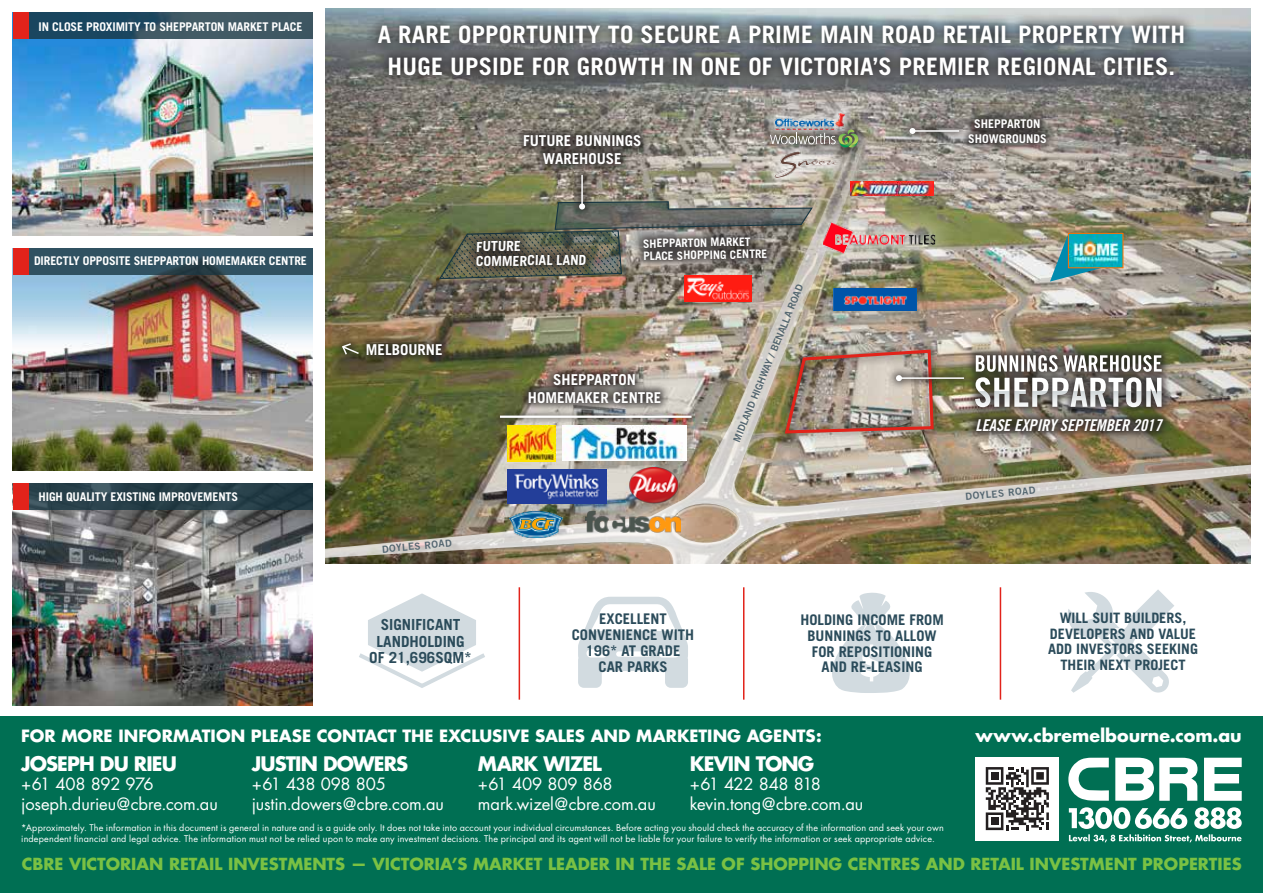
<style>
.page{position:relative;width:1263px;height:893px;background:#fff}
.page>*{position:absolute;margin:0;border:0;box-sizing:border-box;transform-origin:0 0}
.t1{font:700 24px/31.5px "Trade Gothic";letter-spacing:.01em;color:#fff;text-align:center}
.t2{font:700 19.5px "Futura";letter-spacing:-.04em;color:#fff}
.t3{font:700 17.4px "Futura";color:#fff}
.t4{font:16.5px/19.5px "Futura";letter-spacing:-.01em;color:#fff}
.t5{font:700 16.5px "Futura";color:#fff}
.t6{font:700 16.2px "Futura";color:#7ac143}
.t7{font:16.2px "Trade Gothic Bold Cond Twenty Obl";color:#fff}
.t8{font:700 15.3px/16.6px "Trade Gothic";color:#2b4b5a;text-align:center}
.t9{font:700 15px/18px "Trade Gothic";color:#fff;text-align:center}
.t10{font:700 14.7px/16px "Trade Gothic";color:#2b4b5a;text-align:center}
.t11{font:700 14.4px/15.6px "Trade Gothic";color:#2b4b5a;text-align:center}
.t12{font:700 13.8px/14.7px "Trade Gothic";color:#fff}
.t13{font:700 12px/14.4px "Trade Gothic";letter-spacing:-.01em;color:#fff;text-align:center}
.t14{font:700 11.7px/12.5px "Trade Gothic";color:#fff}
.t15{font:9.9px "Trade Gothic Bold Two";color:#546670}
.t16{font:9px/10.5px "Futura";letter-spacing:.02em;color:#fff}
</style>
<div class="page">
<div style="left:0;top:716px;width:1263px;height:177px;background:#006f53"></div>
<svg style="left:1068px;top:758px;width:174px;height:43px"></svg>
<svg style="left:1069px;top:807px;width:173px;height:35px"></svg>
<div style="left:975px;top:757px;width:84px;height:83px;background:#fff"></div>
<svg style="left:986px;top:767px;width:63px;height:63px"></svg>
<img style="left:13px;top:39px;width:300px;height:196px">
<img style="left:13px;top:275px;width:300px;height:196px">
<img style="left:13px;top:510px;width:300px;height:196px">
<hr style="left:519px;top:587px;width:1px;height:113px;background:#e2231b">
<hr style="left:743px;top:587px;width:1px;height:113px;background:#e2231b">
<hr style="left:1000px;top:587px;width:1px;height:113px;background:#e2231b">
<svg style="left:578px;top:597px;width:110px;height:91px"></svg>
<svg style="left:359px;top:593px;width:126px;height:95px"></svg>
<svg style="left:832px;top:592px;width:78px;height:101px"></svg>
<svg style="left:1067px;top:589px;width:107px;height:104px"></svg>
<svg style="left:29px;top:13px;width:284px;height:26px;background:#2f5062"></svg>
<svg style="left:29px;top:248px;width:284px;height:27px;background:#2f4f5e"></svg>
<svg style="left:29px;top:483px;width:284px;height:27px;background:#263f48"></svg>
<div style="left:13px;top:13px;width:16px;height:26px;background:#e2231b"></div>
<div style="left:13px;top:248px;width:16px;height:27px;background:#e2231b"></div>
<div style="left:13px;top:483px;width:16px;height:27px;background:#e2231b"></div>
<img style="left:325px;top:9px;width:925px;height:82px">
<img style="left:325px;top:91px;width:925px;height:472px">
<div style="left:776px;top:340px;width:167px;height:103px;background:#231f20;opacity:.75"></div>
<img style="left:834px;top:289px;width:82px;height:21px">
<div style="left:768px;top:106px;width:83px;height:31px;background:#fff;opacity:.75"></div>
<img style="left:775px;top:113px;width:69px;height:3px">
<div style="left:756px;top:116px;width:116px;height:46px;background:#231f20;opacity:.75"></div>
<svg style="left:770px;top:119px;width:88px;height:16px"></svg>
<img style="left:684px;top:280px;width:67px;height:21px">
<div style="left:796px;top:196px;width:166px;height:83px;background:#fff;opacity:.75"></div>
<img style="left:823px;top:222px;width:112px;height:34px">
<div style="left:758px;top:135px;width:100px;height:60px;background:#fff;opacity:.75"></div>
<img style="left:775px;top:151px;width:66px;height:27px">
<img style="left:851px;top:182px;width:82px;height:14px">
<img style="left:507px;top:426px;width:48px;height:36px">
<img style="left:562px;top:426px;width:125px;height:35px">
<div style="left:556px;top:482px;width:154px;height:79px;background:#fff;opacity:.66"></div>
<img style="left:585px;top:511px;width:96px;height:22px">
<img style="left:629px;top:468px;width:51px;height:36px">
<img style="left:507px;top:469px;width:100px;height:34px">
<img style="left:509px;top:510px;width:54px;height:27px">
<div style="left:493px;top:408px;width:205px;height:17px;background:#231f20;opacity:.75"></div>
<hr style="left:500px;top:416px;width:192px;height:2px;background:#fff">
<svg style="left:1050px;top:233px;width:69px;height:49px;background:#789d9e"></svg>
<img style="left:1070px;top:235px;width:51px;height:31px">
<div style="left:1068px;top:233px;width:55px;height:35px;border:1px solid #ff6f00"></div>
<div style="left:365px;top:12px;width:832px;height:76px;background:#231f20;opacity:.75"></div>
<div style="left:519px;top:364px;width:151px;height:48px;background:#231f20;opacity:.75"></div>
<div style="left:514px;top:125px;width:136px;height:48px;background:#231f20;opacity:.75"></div>
<div style="left:959px;top:110px;width:97px;height:42px;background:#231f20;opacity:.75"></div>
<div style="left:357px;top:334px;width:94px;height:31px;background:#231f20;opacity:.75"></div>
<div style="left:333px;top:334px;width:35px;height:30px;background:#231f20;opacity:.75"></div>
<svg style="left:341px;top:342px;width:19px;height:14px"></svg>
<div style="left:570px;top:166px;width:25px;height:53px;background:#231f20;opacity:.75"></div>
<hr style="left:581px;top:175px;width:2px;height:32px;background:#fff">
<img style="left:438px;top:201px;width:376px;height:79px">
<div style="left:900px;top:119px;width:68px;height:25px;background:#231f20;opacity:.75"></div>
<hr style="left:912px;top:130px;width:47px;height:2px;background:#fff">
<svg style="left:909px;top:128px;width:6px;height:6px"></svg>
<div style="left:886px;top:366px;width:87px;height:25px;background:#231f20;opacity:.75"></div>
<hr style="left:899px;top:377px;width:65px;height:2px;background:#fff">
<img style="left:783px;top:348px;width:152px;height:87px">
<div style="left:966px;top:345px;width:205px;height:72px;background:#231f20;opacity:.75"></div>
<svg style="left:975px;top:355px;width:187px;height:52px"></svg>
<div style="left:966px;top:410px;width:207px;height:31px;background:#231f20;opacity:.75"></div>
<h3 class="t13" style="left:39px;top:19px;width:265px">IN CLOSE PROXIMITY TO SHEPPARTON MARKET PLACE</h3>
<h3 class="t13" style="left:34px;top:254px;width:274px">DIRECTLY OPPOSITE SHEPPARTON HOMEMAKER CENTRE</h3>
<h3 class="t13" style="left:39px;top:489px;width:201px">HIGH QUALITY EXISTING IMPROVEMENTS</h3>
<h1 class="t1" style="left:378px;top:18px;width:809px">A RARE OPPORTUNITY TO SECURE A PRIME MAIN ROAD RETAIL PROPERTY WITH<br>HUGE UPSIDE FOR GROWTH IN ONE OF VICTORIA’S PREMIER REGIONAL CITIES.</h1>
<h3 class="t9" style="left:366px;top:340px;width:78px">MELBOURNE</h3>
<h3 class="t9" style="left:523px;top:131px;width:120px">FUTURE BUNNINGS<br>WAREHOUSE</h3>
<p class="t14" style="left:643px;top:237px;width:126px;rotate:-1deg">SHEPPARTON MARKET<br>PLACE SHOPPING CENTRE</p>
<p class="t15" style="left:731px;top:440px;width:171px;rotate:-68deg">MIDLAND HIGHWAY / BENALLA ROAD</p>
<h3 class="t12" style="left:475px;top:239px;width:112px;rotate:-1deg">FUTURE<br>COMMERCIAL LAND</h3>
<h3 class="t9" style="left:528px;top:370px;width:135px">SHEPPARTON<br>HOMEMAKER CENTRE</h3>
<p class="t15" style="left:381px;top:543px;width:71px;rotate:-5deg">DOYLES ROAD</p>
<h3 class="t13" style="left:968px;top:117px;width:80px">SHEPPARTON<br>SHOWGROUNDS</h3>
<h3 class="t7" style="left:975px;top:416px;width:188px">LEASE EXPIRY SEPTEMBER 2017</h3>
<p class="t15" style="left:965px;top:490px;width:71px;rotate:-5deg">DOYLES ROAD</p>
<h3 class="t8" style="left:369px;top:616px;width:104px">SIGNIFICANT<br>LANDHOLDING<br>OF 21,696SQM*</h3>
<h3 class="t10" style="left:572px;top:610px;width:124px">EXCELLENT<br>CONVENIENCE WITH<br>196* AT GRADE<br>CAR PARKS</h3>
<h3 class="t10" style="left:800px;top:611px;width:145px">HOLDING INCOME FROM<br>BUNNINGS TO ALLOW<br>FOR REPOSITIONING<br>AND RE-LEASING</h3>
<h3 class="t11" style="left:1048px;top:610px;width:151px">WILL SUIT BUILDERS,<br>DEVELOPERS AND VALUE<br>ADD INVESTORS SEEKING<br>THEIR NEXT PROJECT</h3>
<h3 class="t5" style="left:21px;top:725px;width:802px">FOR MORE INFORMATION PLEASE CONTACT THE EXCLUSIVE SALES AND MARKETING AGENTS:</h3>
<h2 class="t2" style="left:478px;top:750px;width:125px">MARK WIZEL</h2>
<h3 class="t4" style="left:478px;top:774px;width:179px">+61 409 809 868 mark.wizel@cbre.com.au</h3>
<h2 class="t2" style="left:21px;top:750px;width:157px">JOSEPH DU RIEU</h2>
<h3 class="t4" style="left:21px;top:774px;width:198px">+61 408 892 976 joseph.durieu@cbre.com.au</h3>
<h2 class="t2" style="left:252px;top:750px;width:158px">JUSTIN DOWERS</h2>
<h3 class="t4" style="left:252px;top:774px;width:194px">+61 438 098 805 justin.dowers@cbre.com.au</h3>
<p class="t16" style="left:21px;top:823px;width:924px">*Approximately. The information in this document is general in nature and is a guide only. It does not take into account your individual circumstances. Before acting you should check the accuracy of the information and seek your own independent financial and legal advice. The information must not be relied upon to make any investment decisions. The principal and its agent will not be liable for your failure to verify the information or seek appropriate advice.</p>
<h2 class="t2" style="left:690px;top:750px;width:126px">KEVIN TONG</h2>
<h3 class="t4" style="left:690px;top:774px;width:175px">+61 422 848 818 kevin.tong@cbre.com.au</h3>
<h3 class="t3" style="left:975px;top:724px;width:268px">www.cbremelbourne.com.au</h3>
<h3 class="t6" style="left:22px;top:853px;width:1221px">CBRE VICTORIAN RETAIL INVESTMENTS — VICTORIA’S MARKET LEADER IN THE SALE OF SHOPPING CENTRES AND RETAIL INVESTMENT PROPERTIES</h3>
</div>
